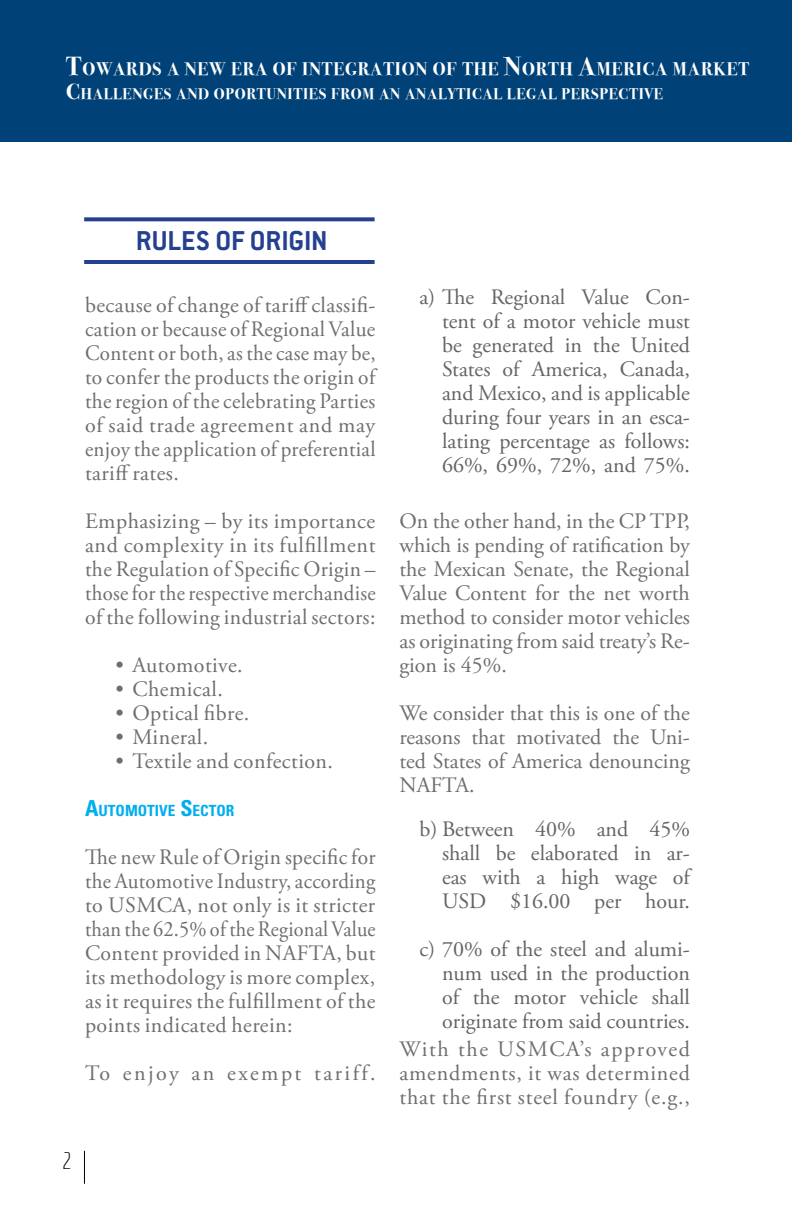
<style>
.page{position:relative;width:792px;height:1224px;background:#fff}
.page>*{position:absolute;margin:0;border:0;box-sizing:border-box;transform-origin:0 0}
.t1{font:700 30px "Conduit ITC Std";letter-spacing:-.005em;color:#25408f}
.t2{font:24px "RB No 2 Light Alternative";color:#000}
.t3{font:22px/24px "Adobe Garamond Pro";letter-spacing:.02em;color:#6d6e71;text-align:justify}
.t4{font:22px/24px "Adobe Garamond Pro";color:#636466;text-align:justify}
.t5{font:22px "Adobe Garamond Pro";letter-spacing:.11em;color:#6d6e71}
.t6{font:700 18.2px "Bodoni Svty Two ITCTT";letter-spacing:.045em;color:#fff}
.t7{font:700 15.4px "Bodoni Svty Two ITCTT";letter-spacing:.045em;color:#fff}
.t8{font:700 condensed 15.4px "Univers";color:#00aeef}
.s1{font-size:26px}
.s2{font-size:22px}
</style>
<div class="page">
<div style="left:0;top:0;width:792px;height:142px;background:#004277"></div>
<hr style="left:84px;top:1151px;width:1px;height:33px;background:#000">
<hr style="left:84px;top:260px;width:291px;height:4px;background:#25408f">
<svg style="left:84px;top:217px;width:291px;height:4px"></svg>
<p class="t6" style="left:66px;top:54px;width:684px"><span class="s1">T</span>OWARDS A NEW ERA OF INTEGRATION OF THE <span class="s1">N</span>ORTH <span class="s1">A</span>MERICA MARKET</p>
<p class="t7" style="left:66px;top:81px;width:598px"><span class="s2">C</span>HALLENGES AND OPORTUNITIES FROM AN ANALYTICAL LEGAL PERSPECTIVE</p>
<h1 class="t1" style="left:136px;top:223px;width:193px">RULES OF ORIGIN</h1>
<p class="t3" style="left:85px;top:294px;width:292px">because of change of tariff classifi&shy;cation or because of Regional Value Content or both, as the case may be, to confer the products the origin of the region of the celebrating Parties of said trade agreement and may enjoy the application of preferential tariff rates.</p>
<p class="t3" style="left:85px;top:510px;width:292px">Emphasizing – by its importance and complexity in its fulfillment the Regulation of Specific Origin – those for the respective merchandise of the following industrial sectors:</p>
<p class="t3" style="left:115px;top:654px;width:129px">• Automotive.</p>
<p class="t3" style="left:115px;top:678px;width:109px">• Chemical.</p>
<p class="t3" style="left:115px;top:702px;width:135px">• Optical fibre.</p>
<p class="t3" style="left:115px;top:726px;width:94px">• Mineral.</p>
<p class="t3" style="left:115px;top:750px;width:219px">• Textile and confection.</p>
<p class="t8" style="left:85px;top:801px;width:151px"><span class="s2">A</span>UTOMOTIVE <span class="s2">S</span>ECTOR</p>
<p class="t3" style="left:85px;top:846px;width:292px">The new Rule of Origin specific for the Automotive Industry, according to USMCA, not only is it stricter than the 62.5% of the Regional Value Content provided in NAFTA, but its methodology is more complex, as it requires the fulfillment of the points indicated herein:</p>
<p class="t5" style="left:85px;top:1060px;width:292px">To enjoy an exempt tariff.</p>
<p class="t2" style="left:63px;top:1148px;width:10px">2</p>
<p class="t4" style="left:442px;top:286px;width:249px;text-indent:-23px">a) The Regional Value Con&shy;tent of a motor vehicle must be generated in the United States of America, Canada, and Mexico, and is applicable during four years in an esca&shy;lating percentage as follows:<br>66%, 69%, 72%, and 75%.</p>
<p class="t3" style="left:400px;top:510px;width:292px">On the other hand, in the CP TPP, which is pending of ratification by the Mexican Senate, the Regional Value Content for the net worth method to consider motor vehicles as originating from said treaty’s Re&shy;gion is 45%.</p>
<p class="t3" style="left:400px;top:702px;width:292px">We consider that this is one of the reasons that motivated the Uni&shy;ted States of America denouncing NAFTA.</p>
<p class="t4" style="left:442px;top:818px;width:249px;text-indent:-23px">b) Between 40% and 45% shall be elaborated in ar&shy;eas with a high wage of USD $16.00 per hour.</p>
<p class="t4" style="left:442px;top:938px;width:249px;text-indent:-23px">c) 70% of the steel and alumi&shy;num used in the production of the motor vehicle shall originate from said countries.</p>
<p class="t3" style="left:400px;top:1038px;width:292px">With the USMCA’s approved amendments, it was determined that the first steel foundry (e.g.,</p>
</div>
